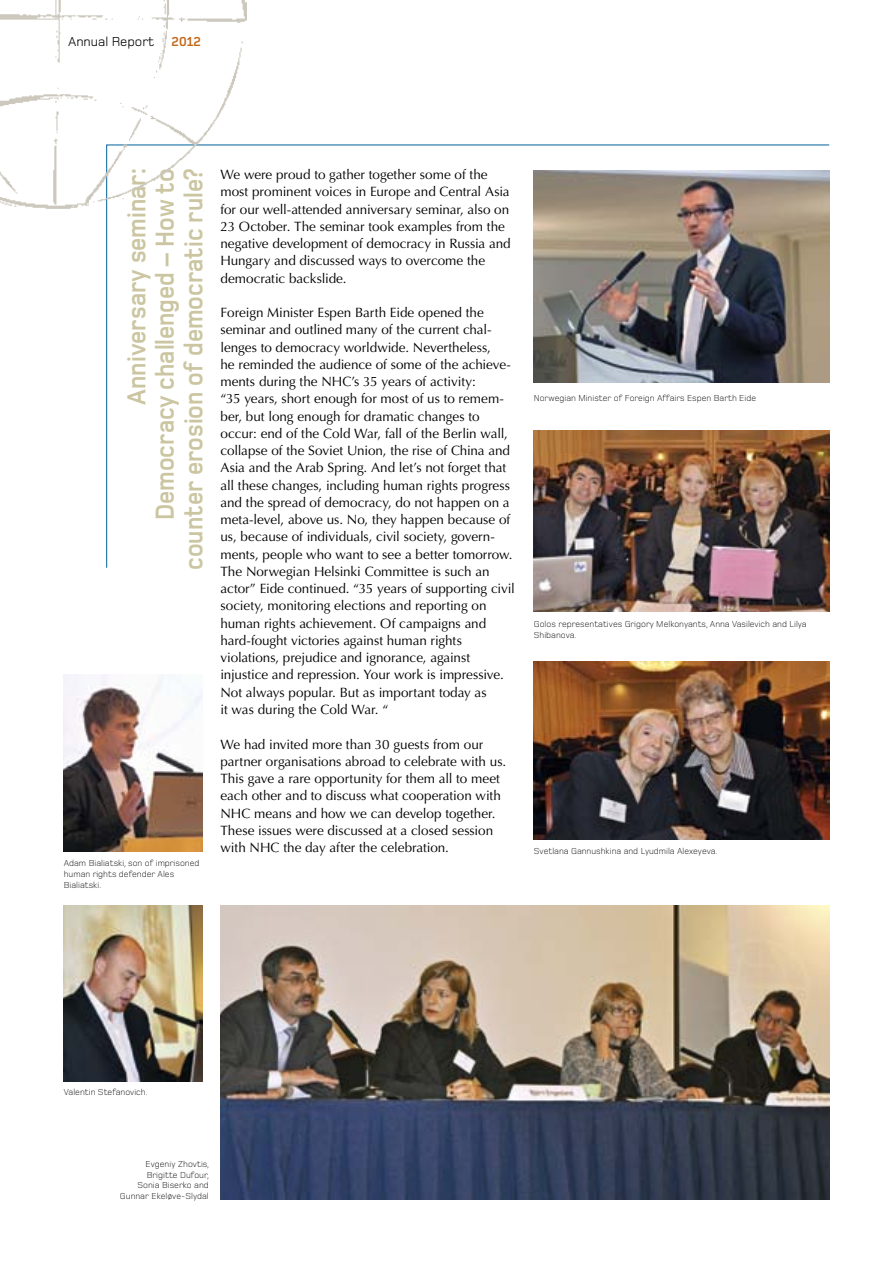
<style>
.page{position:relative;width:893px;height:1263px;background:#fff}
.page>*{position:absolute;margin:0;border:0;box-sizing:border-box;transform-origin:0 0}
.t1{font:700 27px/28.5px "Foundry Monoline";color:#cbc6a1;text-align:right;scale:.9 1}
.t2{font:13.5px/17.2px "Optima LT Std";letter-spacing:-.005em;color:#000}
.t3{font:13.5px "Foundry Monoline";color:#000}
.t4{font:700 13.5px "Foundry Monoline";color:#c2681a}
.t5{font:300 9px/10.8px "Foundry Monoline";color:#000}
</style>
<div class="page">
<svg style="left:106px;top:144px;width:724px;height:424px"></svg>
<hr style="left:892px;top:0;width:1px;height:351px;background:#c56f25">
<hr style="left:892px;top:333px;width:1px;height:51px;background:#713620">
<img style="left:534px;top:170px;width:295px;height:213px">
<img style="left:220px;top:906px;width:609px;height:293px">
<img style="left:64px;top:906px;width:138px;height:175px">
<img style="left:64px;top:674px;width:138px;height:177px">
<img style="left:534px;top:661px;width:295px;height:179px">
<img style="left:534px;top:431px;width:295px;height:180px">
<img style="left:0;top:0;width:247px;height:210px">
<p class="t3" style="left:68px;top:34px;width:88px">Annual Report</p>
<p class="t4" style="left:172px;top:34px;width:31px">2012</p>
<h1 class="t1" style="left:122px;top:570px;width:448px;rotate:-90deg">Anniversary seminar:<br>Democracy challenged – How to counter erosion of democratic rule?</h1>
<p class="t2" style="left:220px;top:166px;width:292px">We were proud to gather together some of the most prominent voices in Europe and Central Asia for our well-attended anniversary seminar, also on 23 October. The seminar took examples from the negative development of democracy in Russia and Hungary and discussed ways to overcome the democratic backslide.</p>
<p class="t2" style="left:220px;top:304px;width:296px">Foreign Minister Espen Barth Eide opened the seminar and outlined many of the current chal&shy;lenges to democracy worldwide. Nevertheless,<br>he reminded the audience of some of the achieve&shy;ments during the NHC’s 35 years of activity:<br>“35 years, short enough for most of us to remem&shy;ber, but long enough for dramatic changes to occur: end of the Cold War, fall of the Berlin wall, collapse of the Soviet Union, the rise of China and Asia and the Arab Spring. And let’s not forget that all these changes, including human rights progress and the spread of democracy, do not happen on a meta-level, above us. No, they happen because of us, because of individuals, civil society, govern&shy;ments, people who want to see a better tomorrow.<br>The Norwegian Helsinki Committee is such an actor” Eide continued. “35 years of supporting civil society, monitoring elections and reporting on human rights achievement. Of campaigns and hard-fought victories against human rights violations, prejudice and ignorance, against injustice and repression. Your work is impressive.<br>Not always popular. But as important today as<br>it was during the Cold War. “</p>
<p class="t2" style="left:220px;top:735px;width:287px">We had invited more than 30 guests from our partner organisations abroad to celebrate with us.<br>This gave a rare opportunity for them all to meet each other and to discuss what cooperation with NHC means and how we can develop together.<br>These issues were discussed at a closed session with NHC the day after the celebration.</p>
<p class="t5" style="left:64px;top:858px;width:137px">Adam Bialiatski, son of imprisoned human rights defender Ales<br>Bialiatski.</p>
<p class="t5" style="left:534px;top:392px;width:224px">Norwegian Minister of Foreign Affairs Espen Barth Eide</p>
<p class="t5" style="left:534px;top:619px;width:274px">Golos representatives Grigory Melkonyants, Anna Vasilevich and Lilya<br>Shibanova.</p>
<p class="t5" style="left:534px;top:845px;width:185px">Svetlana Gannushkina and Lyudmila Alexeyeva.</p>
<p class="t5" style="left:64px;top:1086px;width:85px">Valentin Stefanovich.</p>
<p class="t5" style="left:120px;top:1158px;width:91px;text-align:right">Evgeniy Zhovtis,<br>Brigitte Dufour,<br>Sonia Biserko and<br>Gunnar Ekeløve-Slydal</p>
</div>
